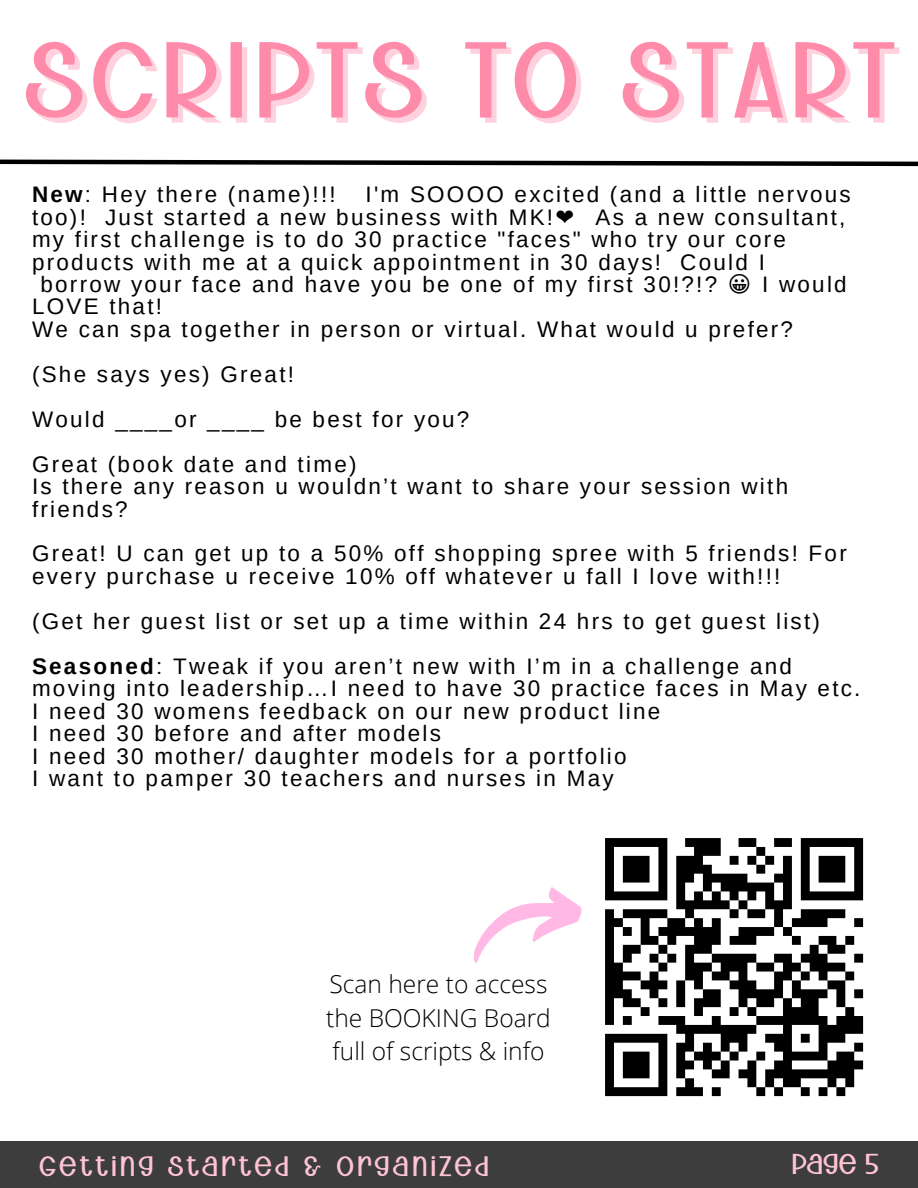
<style>
.page{position:relative;width:918px;height:1188px;background:#fff}
.page>*{position:absolute;margin:0;border:0;box-sizing:border-box;transform-origin:0 0}
.t1{font:116.4px "Christabelle Sans";letter-spacing:.05em;color:#ff6f96}
.t2{font:31.2px "Christabelle Sans";color:#ffc4d4}
.t3{font:30.45px "Christabelle Sans";letter-spacing:.1em;color:#ffc4d4}
.t4{font:300 24.6px/33.8px "Open Sans";color:#000}
.t5{font:22.5px/22.5px "Arimo";letter-spacing:.1em;color:#000}
.s1{font-family:"DejaVu Sans"}
.s2{font-weight:700}
</style>
<div class="page">
<div style="left:0;top:1141px;width:918px;height:47px;background:#3d3d3d"></div>
<svg style="left:0;top:159px;width:918px;height:8px"></svg>
<svg style="left:605px;top:838px;width:259px;height:259px"></svg>
<svg style="left:473px;top:887px;width:109px;height:76px"></svg>
<h1 class="t1" style="left:24px;top:22px;width:872px">SCRIPTS TO START</h1>
<p class="t5" style="left:32px;top:183px;width:820px;text-indent:334px">I'm SOOOO excited (and a little nervous too)! Just started a new business with MK!<span class="s1">❤️</span></p>
<p class="t5" style="left:32px;top:183px;width:305px"><span class="s2">New</span>: Hey there (name)!!!</p>
<p class="t5" style="left:596px;top:206px;width:251px">As a new consultant,</p>
<p class="t5" style="left:32px;top:228px;width:756px">my first challenge is to do 30 practice "faces" who try our core</p>
<p class="t5" style="left:32px;top:250px;width:734px">products with me at a quick appointment in 30 days! Could I</p>
<p class="t5" style="left:41px;top:273px;width:678px">borrow your face and have you be one of my first 30!?!?</p>
<p class="t5" style="left:762px;top:273px;width:86px">I would</p>
<p class="t5" style="left:32px;top:295px;width:763px">LOVE that!<br>We can spa together in person or virtual. What would u prefer?</p>
<p class="t5" style="left:32px;top:352px;width:439px;line-height:44.8px">(She says yes) Great!<br>Would ____or ____ be best for you?<br>Great (book date and time)</p>
<p class="t5" style="left:32px;top:475px;width:758px">Is there any reason u wouldn’t want to share your session with friends?</p>
<p class="t5" style="left:32px;top:542px;width:816px">Great! U can get up to a 50% off shopping spree with 5 friends! For every purchase u receive 10% off whatever u fall I love with!!!</p>
<p class="t5" style="left:32px;top:599px;width:790px;line-height:44.8px">(Get her guest list or set up a time within 24 hrs to get guest list)<br><span class="s2">Seasoned</span>: Tweak if you aren’t new with I’m in a challenge and</p>
<p class="t5" style="left:32px;top:677px;width:830px">moving into leadership…I need to have 30 practice faces in May etc.<br>I need 30 womens feedback on our new product line<br>I need 30 before and after models<br>I need 30 mother/ daughter models for a portfolio<br>I want to pamper 30 teachers and nurses in May</p>
<p class="t4" style="left:326px;top:966px;width:226px">Scan here to access the BOOKING Board full of scripts &amp; info</p>
<h3 class="t3" style="left:39px;top:1151px;width:452px">GETTING STARTED &amp; ORGANIZED</h3>
<h2 class="t2" style="left:791px;top:1148px;width:89px">PAGE 5</h2>
</div>
